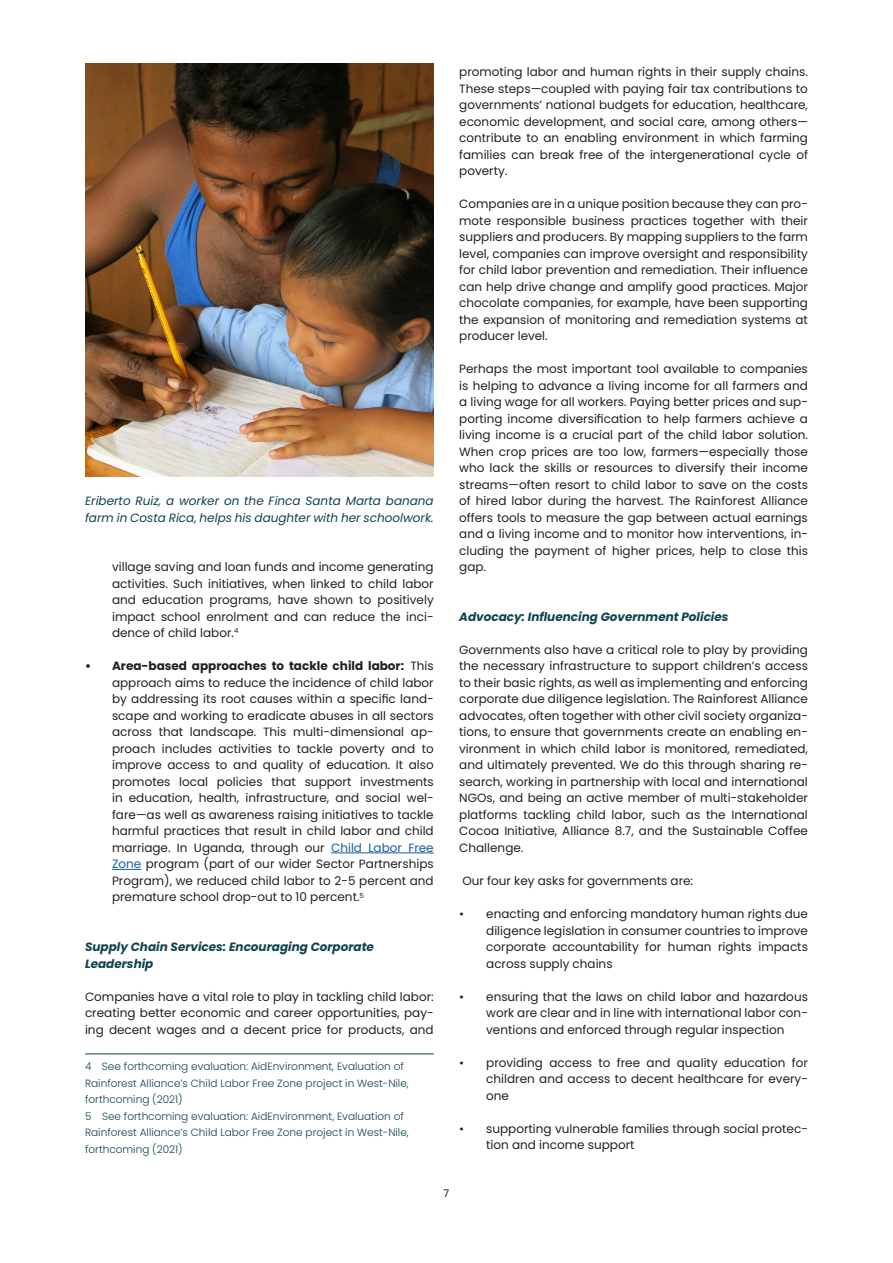
<style>
.page{position:relative;width:893px;height:1263px;background:#fff}
.page>*{position:absolute;margin:0;border:0;box-sizing:border-box;transform-origin:0 0}
.t1{font:12px/16.5px "Poppins";color:#231f20;text-align:justify}
.Photo_caption{font:italic 12px/16.5px "Poppins";color:#0f434f}
.Second_level_sub-hea{font:italic 700 12px/16.5px "Poppins";color:#0f434f}
.Footnote{font:300 10.5px/16.5px "Poppins";color:#0f434f}
.t2{font:10.5px "Poppins";color:#231f20}
.s1{font-weight:700}
.s2{color:#175d9e}
</style>
<div class="page">
<hr style="left:331px;top:852px;width:103px;height:1px;background:#175d9e">
<svg style="left:112px;top:869px;width:29px;height:1px"></svg>
<hr style="left:85px;top:1053px;width:349px;height:1px;background:#0f434f">
<img style="left:85px;top:64px;width:349px;height:412px">
<p class="Photo_caption" style="left:85px;top:493px;width:350px">Eriberto Ruiz, a worker on the Finca Santa Marta banana farm in Costa Rica, helps his daughter with her schoolwork.</p>
<p class="t1" style="left:112px;top:559px;width:323px">village saving and loan funds and income generating activities. Such initiatives, when linked to child labor and education programs, have shown to positively impact school enrolment and can reduce the inci&shy;dence of child labor.<sup>4</sup></p>
<p class="t1" style="left:112px;top:658px;width:323px;text-indent:-27px"><span class="s1">• Area-based approaches to tackle child labor:</span> This approach aims to reduce the incidence of child labor by addressing its root causes within a specific land&shy;scape and working to eradicate abuses in all sectors across that landscape. This multi-dimensional ap&shy;proach includes activities to tackle poverty and to improve access to and quality of education. It also promotes local policies that support investments in education, health, infrastructure, and social wel&shy;fare—as well as awareness raising initiatives to tackle harmful practices that result in child labor and child marriage. In Uganda, through our <span class="s2">Child Labor Free Zone</span> program (part of our wider Sector Partnerships Program), we reduced child labor to 2-5 percent and premature school drop-out to 10 percent.<sup>5</sup></p>
<p class="Second_level_sub-hea" style="left:85px;top:938px;width:290px">Supply Chain Services: Encouraging Corporate<br>Leadership</p>
<p class="t1" style="left:85px;top:988px;width:350px">Companies have a vital role to play in tackling child labor: creating better economic and career opportunities, pay&shy;ing decent wages and a decent price for products, and</p>
<p class="Footnote" style="left:85px;top:1058px;width:325px">4 See forthcoming evaluation: AidEnvironment, Evaluation of<br>Rainforest Alliance’s Child Labor Free Zone project in West-Nile, forthcoming (2021)</p>
<p class="Footnote" style="left:85px;top:1108px;width:325px">5 See forthcoming evaluation: AidEnvironment, Evaluation of<br>Rainforest Alliance’s Child Labor Free Zone project in West-Nile, forthcoming (2021)</p>
<p class="t1" style="left:459px;top:64px;width:350px">promoting labor and human rights in their supply chains.<br>These steps—coupled with paying fair tax contributions to governments’ national budgets for education, healthcare, economic development, and social care, among others— contribute to an enabling environment in which farming families can break free of the intergenerational cycle of poverty.</p>
<p class="t1" style="left:459px;top:196px;width:350px">Companies are in a unique position because they can pro&shy;mote responsible business practices together with their suppliers and producers. By mapping suppliers to the farm level, companies can improve oversight and responsibility for child labor prevention and remediation. Their influence can help drive change and amplify good practices. Major chocolate companies, for example, have been supporting the expansion of monitoring and remediation systems at producer level.</p>
<p class="t1" style="left:459px;top:361px;width:350px">Perhaps the most important tool available to companies is helping to advance a living income for all farmers and a living wage for all workers. Paying better prices and sup&shy;porting income diversification to help farmers achieve a living income is a crucial part of the child labor solution.<br>When crop prices are too low, farmers—especially those who lack the skills or resources to diversify their income streams—often resort to child labor to save on the costs of hired labor during the harvest. The Rainforest Alliance offers tools to measure the gap between actual earnings and a living income and to monitor how interventions, in&shy;cluding the payment of higher prices, help to close this gap.</p>
<p class="Second_level_sub-hea" style="left:459px;top:608px;width:271px">Advocacy: Influencing Government Policies</p>
<p class="t1" style="left:459px;top:641px;width:350px">Governments also have a critical role to play by providing the necessary infrastructure to support children’s access to their basic rights, as well as implementing and enforcing corporate due diligence legislation. The Rainforest Alliance advocates, often together with other civil society organiza&shy;tions, to ensure that governments create an enabling en&shy;vironment in which child labor is monitored, remediated, and ultimately prevented. We do this through sharing re&shy;search, working in partnership with local and international NGOs, and being an active member of multi-stakeholder platforms tackling child labor, such as the International Cocoa Initiative, Alliance 8.7, and the Sustainable Coffee Challenge.</p>
<p class="t1" style="left:462px;top:872px;width:232px">Our four key asks for governments are:</p>
<p class="t1" style="left:486px;top:905px;width:323px;text-indent:-27px">• enacting and enforcing mandatory human rights due diligence legislation in consumer countries to improve corporate accountability for human rights impacts across supply chains</p>
<p class="t1" style="left:486px;top:988px;width:323px;text-indent:-27px">• ensuring that the laws on child labor and hazardous work are clear and in line with international labor con&shy;ventions and enforced through regular inspection</p>
<p class="t1" style="left:486px;top:1054px;width:323px;text-indent:-27px">• providing access to free and quality education for children and access to decent healthcare for every&shy;one</p>
<p class="t1" style="left:486px;top:1120px;width:323px;text-indent:-27px">• supporting vulnerable families through social protec&shy;tion and income support</p>
<p class="t2" style="left:444px;top:1187px;width:7px">7</p>
</div>
